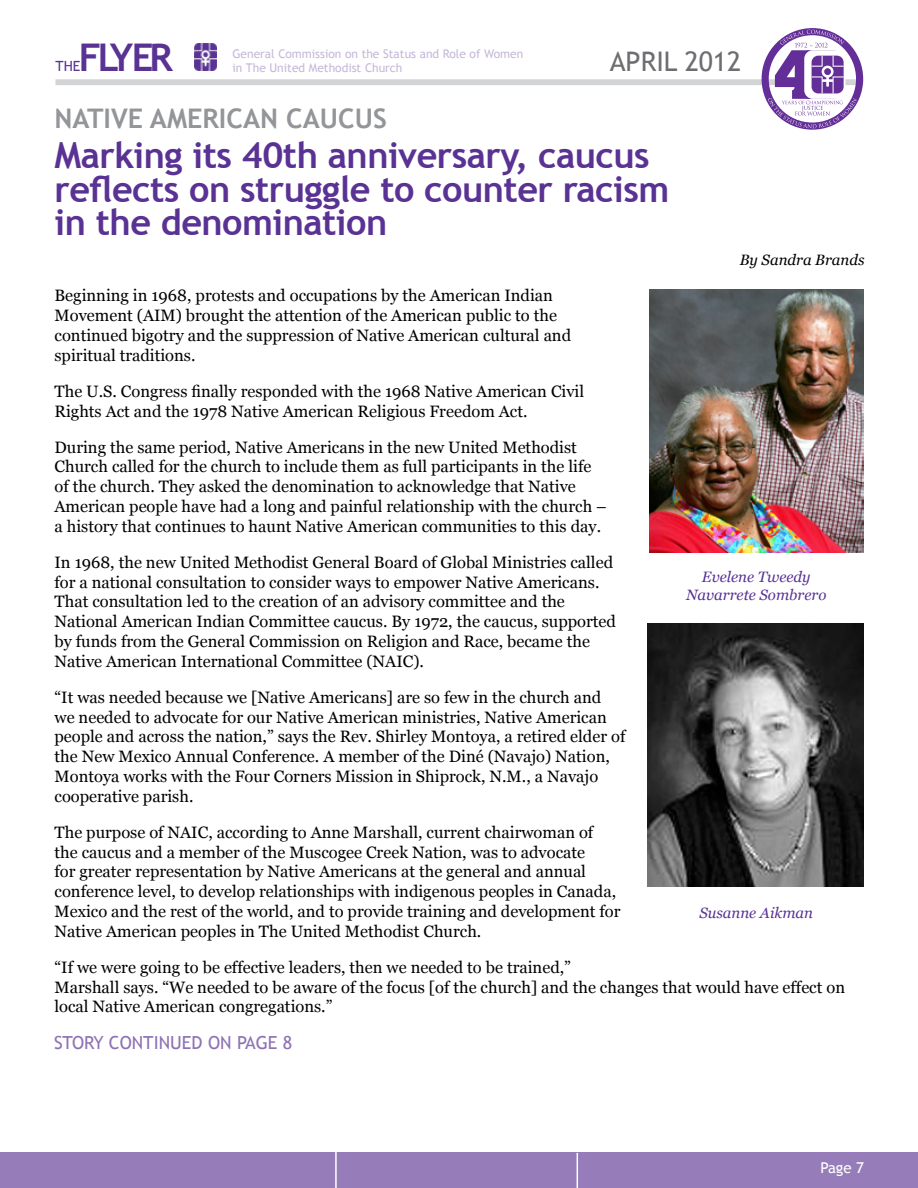
<style>
.page{position:relative;width:918px;height:1188px;background:#fff}
.page>*{position:absolute;margin:0;border:0;box-sizing:border-box;transform-origin:0 0}
.t1{font:700 38.1px "Trebuchet MS";letter-spacing:-.09em;color:#593294}
.t2{font:700 36px/33.6px "Trebuchet MS";letter-spacing:-.015em;color:#593294}
.t3{font:700 27px "Trebuchet MS";color:#939598}
.t4{font:27px "Trebuchet MS";color:#6d6e71}
.t5{font:18px "Trebuchet MS";color:#8d72b5}
.t6{font:16.5px/19.8px "Georgia";color:#000}
.t7{font:italic 15px/18px "Georgia";color:#593294;text-align:center}
.t8{font:italic 15px "Georgia";color:#000}
.t9{font:15px "Trebuchet MS";color:#fff}
.t10{font:14.1px "Trebuchet MS";color:#593294}
.t11{font:12px/14.4px "Trebuchet MS";color:#c6b8d9}
</style>
<div class="page">
<img style="left:194px;top:43px;width:23px;height:27px">
<div style="left:56px;top:79px;width:807px;height:6px;background:#d1d3d4"></div>
<div style="left:0;top:1153px;width:918px;height:35px;background:#967dba"></div>
<svg style="left:762px;top:28px;width:101px;height:102px"></svg>
<hr style="left:335px;top:1151px;width:2px;height:37px;background:#fff">
<hr style="left:577px;top:1153px;width:1px;height:35px;background:#fff">
<img style="left:650px;top:290px;width:213px;height:262px">
<img style="left:648px;top:624px;width:216px;height:262px">
<h1 class="t1" style="left:79px;top:34px;width:96px">Flyer</h1>
<p class="t11" style="left:232px;top:46px;width:292px">General Commission on the Status and Role of Women in The United Methodist Church</p>
<h3 class="t4" style="left:610px;top:46px;width:133px">April 2012</h3>
<p class="t10" style="left:56px;top:58px;width:26px">the</p>
<h3 class="t3" style="left:55px;top:101px;width:131px">Native Amer</h3>
<h3 class="t3" style="left:219px;top:101px;width:167px">ican Caucus</h3>
<h2 class="t2" style="left:55px;top:139px;width:616px">Marking its 40th anniversary, caucus reflects on struggle to counter racism in the denomination</h2>
<p class="t8" style="left:740px;top:251px;width:126px">By Sandra Brands</p>
<p class="t6" style="left:55px;top:286px;width:518px">Beginning in 1968, protests and occupations by the American Indian Movement (AIM) brought the attention of the American public to the continued bigotry and the suppression of Native American cultural and spiritual traditions.</p>
<p class="t6" style="left:55px;top:382px;width:531px">The U.S. Congress finally responded with the 1968 Native American Civil<br>Rights Act and the 1978 Native American Religious Freedom Act.</p>
<p class="t6" style="left:55px;top:437px;width:554px">During the same period, Native Americans in the new United Methodist Church called for the church to include them as full participants in the life of the church. They asked the denomination to acknowledge that Native American people have had a long and painful relationship with the church – a history that continues to haunt Native American communities to this day.</p>
<p class="t6" style="left:55px;top:553px;width:563px">In 1968, the new United Methodist General Board of Global Ministries called for a national consultation to consider ways to empower Native Americans.<br>That consultation led to the creation of an advisory committee and the National American Indian Committee caucus. By 1972, the caucus, supported by funds from the General Commission on Religion and Race, became the Native American International Committee (NAIC).</p>
<p class="t6" style="left:55px;top:688px;width:572px">“It was needed because we [Native Americans] are so few in the church and we needed to advocate for our Native American ministries, Native American people and across the nation,” says the Rev. Shirley Montoya, a retired elder of the New Mexico Annual Conference. A member of the Diné (Navajo) Nation, Montoya works with the Four Corners Mission in Shiprock, N.M., a Navajo cooperative parish.</p>
<p class="t6" style="left:55px;top:823px;width:568px">The purpose of NAIC, according to Anne Marshall, current chairwoman of the caucus and a member of the Muscogee Creek Nation, was to advocate<br>for greater representation by Native Americans at the general and annual conference level, to develop relationships with indigenous peoples in Canada, Mexico and the rest of the world, and to provide training and development for Native American peoples in The United Methodist Church.</p>
<p class="t6" style="left:55px;top:958px;width:792px">“If we were going to be effective leaders, then we needed to be trained,”<br>Marshall says. “We needed to be aware of the focus [of the church] and the changes that would have effect on local Native American congregations.”</p>
<p class="t5" style="left:54px;top:1032px;width:240px">Story Continued on PAGE 8</p>
<p class="t7" style="left:686px;top:568px;width:142px">Evelene Tweedy<br>Navarrete Sombrero</p>
<p class="t7" style="left:699px;top:904px;width:115px">Susanne Aikman</p>
<p class="t9" style="left:820px;top:1159px;width:45px">Page 7</p>
</div>
